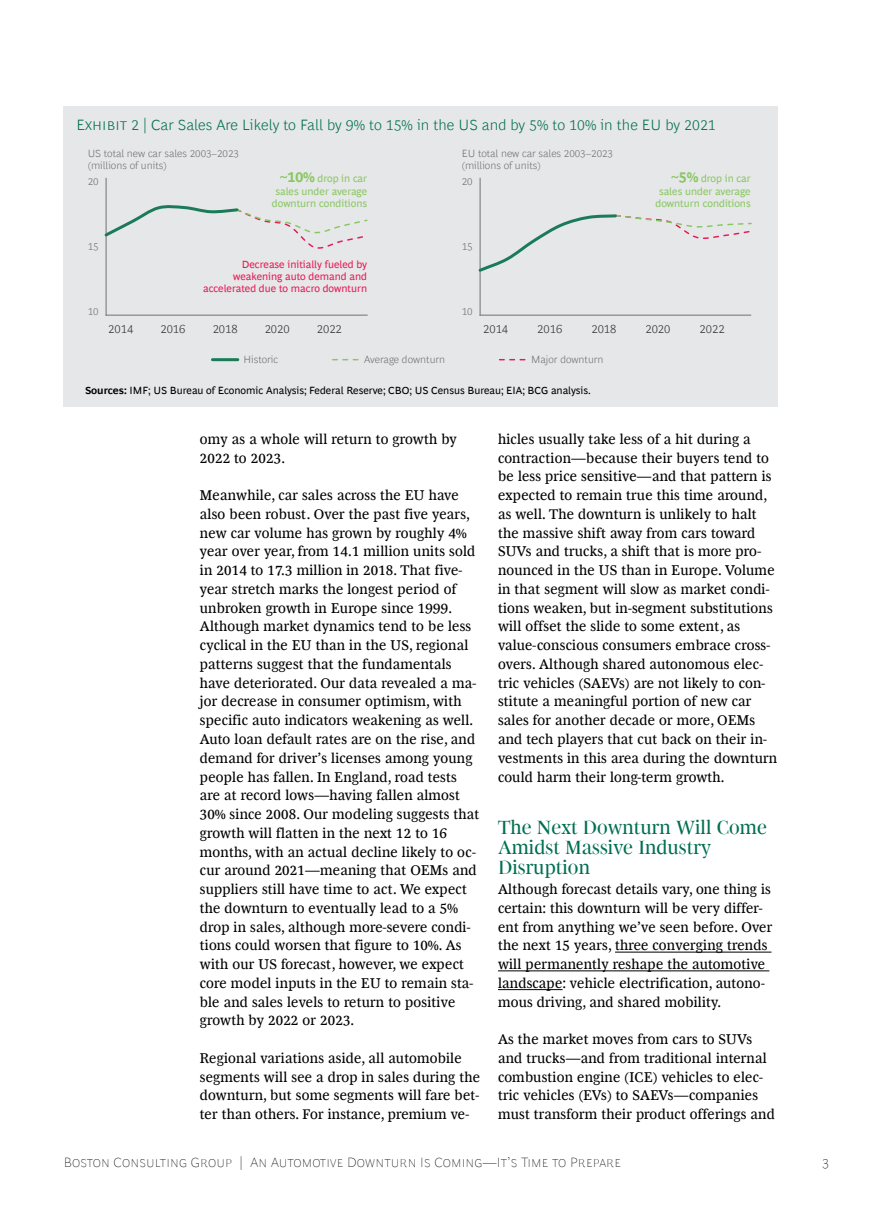
<style>
.page{position:relative;width:893px;height:1212px;background:#fff}
.page>*{position:absolute;margin:0;border:0;box-sizing:border-box;transform-origin:0 0}
.t1{font:19.5px/20.2px "Henderson BCG Serif Head";letter-spacing:.005em;color:#006f51}
.t2{font:300 15px "Henderson BCG Sans";letter-spacing:.005em;color:#006f51}
.t3{font:14.25px/18.8px "Henderson BCG Serif";letter-spacing:.015em;color:#000}
.t4{font:100 13.5px "Henderson BCG Sans";letter-spacing:.01em;color:#000}
.t5{font:300 12px "Henderson BCG Sans";color:#343333}
.t6{font:300 10.5px/12px "Henderson BCG Sans";color:#717171}
.t7{font:10.5px/12px "Henderson BCG Sans";color:#89c763;text-align:right}
.t8{font:10.5px "Henderson BCG Sans";color:#000}
.t9{font:10.5px/12px "Henderson BCG Sans";color:#e61955;text-align:right}
.s1{font-weight:700;font-size:15px}
.s2{font-weight:700}
</style>
<div class="page">
<hr style="left:615px;top:951px;width:156px;height:1px;background:#000">
<hr style="left:498px;top:970px;width:271px;height:1px;background:#000">
<hr style="left:498px;top:989px;width:65px;height:1px;background:#000">
<div style="left:64px;top:106px;width:714px;height:300px;background:#e6e7e8"></div>
<hr style="left:106px;top:178px;width:1px;height:137px;background:#717171">
<hr style="left:106px;top:315px;width:261px;height:1px;background:#717171">
<hr style="left:480px;top:178px;width:1px;height:137px;background:#717171">
<hr style="left:480px;top:315px;width:271px;height:1px;background:#717171">
<svg style="left:104px;top:202px;width:264px;height:47px"></svg>
<svg style="left:478px;top:212px;width:274px;height:62px"></svg>
<hr style="left:212px;top:358px;width:26px;height:3px;background:#1b7b58">
<svg style="left:332px;top:359px;width:27px;height:1px"></svg>
<svg style="left:499px;top:359px;width:26px;height:1px"></svg>
<p class="t2" style="left:77px;top:114px;width:641px">Exhibit 2 | Car Sales Are Likely to Fall by 9% to 15% in the US and by 5% to 10% in the EU by 2021</p>
<p class="t6" style="left:88px;top:146px;width:153px">US total new car sales 2003–2023 (millions of units)</p>
<p class="t6" style="left:88px;top:175px;width:12px">20</p>
<p class="t7" style="left:272px;top:172px;width:97px"><span class="s1">~10%</span> drop in car sales under average downturn conditions</p>
<p class="t6" style="left:462px;top:146px;width:153px">EU total new car sales 2003–2023 (millions of units)</p>
<p class="t6" style="left:462px;top:175px;width:12px">20</p>
<p class="t7" style="left:655px;top:172px;width:97px"><span class="s1">~5%</span> drop in car sales under average downturn conditions</p>
<p class="t6" style="left:88px;top:240px;width:12px">15</p>
<p class="t6" style="left:462px;top:240px;width:12px">15</p>
<p class="t9" style="left:203px;top:257px;width:165px">Decrease initially fueled by weakening auto demand and accelerated due to macro downturn</p>
<p class="t6" style="left:88px;top:305px;width:12px">10</p>
<p class="t6" style="left:462px;top:305px;width:12px">10</p>
<p class="t5" style="left:108px;top:320px;width:26px">2014</p>
<p class="t5" style="left:160px;top:320px;width:26px">2016</p>
<p class="t5" style="left:213px;top:320px;width:26px">2018</p>
<p class="t5" style="left:265px;top:320px;width:26px">2020</p>
<p class="t5" style="left:317px;top:320px;width:26px">2022</p>
<p class="t5" style="left:483px;top:320px;width:26px">2014</p>
<p class="t5" style="left:537px;top:320px;width:26px">2016</p>
<p class="t5" style="left:591px;top:320px;width:26px">2018</p>
<p class="t5" style="left:645px;top:320px;width:26px">2020</p>
<p class="t5" style="left:700px;top:320px;width:26px">2022</p>
<p class="t6" style="left:243px;top:352px;width:36px">Historic</p>
<p class="t6" style="left:364px;top:352px;width:83px">Average downturn</p>
<p class="t6" style="left:531px;top:352px;width:74px">Major downturn</p>
<p class="t8" style="left:85px;top:382px;width:507px"><span class="s2">Sources:</span> IMF; US Bureau of Economic Analysis; Federal Reserve; CBO; US Census Bureau; EIA; BCG analysis.</p>
<p class="t3" style="left:200px;top:428px;width:258px">omy as a whole will return to growth by<br>2022 to 2023.</p>
<p class="t3" style="left:200px;top:485px;width:281px">Meanwhile, car sales across the EU have also been robust. Over the past five years, new car volume has grown by roughly 4% year over year, from 14.1 million units sold in 2014 to 17.3 million in 2018. That five&shy;year stretch marks the longest period of unbroken growth in Europe since 1999.<br>Although market dynamics tend to be less cyclical in the EU than in the US, regional patterns suggest that the fundamentals have deteriorated. Our data revealed a ma&shy;jor decrease in consumer optimism, with specific auto indicators weakening as well.<br>Auto loan default rates are on the rise, and demand for driver’s licenses among young people has fallen. In England, road tests are at record lows—having fallen almost 30% since 2008. Our modeling suggests that growth will flatten in the next 12 to 16 months, with an actual decline likely to oc&shy;cur around 2021—meaning that OEMs and suppliers still have time to act. We expect the downturn to eventually lead to a 5% drop in sales, although more-severe condi&shy;tions could worsen that figure to 10%. As with our US forecast, however, we expect core model inputs in the EU to remain sta&shy;ble and sales levels to return to positive growth by 2022 or 2023.</p>
<p class="t3" style="left:200px;top:1047px;width:282px">Regional variations aside, all automobile segments will see a drop in sales during the downturn, but some segments will fare bet&shy;ter than others. For instance, premium ve-</p>
<p class="t3" style="left:498px;top:428px;width:281px">hicles usually take less of a hit during a contraction—because their buyers tend to be less price sensitive—and that pattern is expected to remain true this time around, as well. The downturn is unlikely to halt the massive shift away from cars toward SUVs and trucks, a shift that is more pro&shy;nounced in the US than in Europe. Volume in that segment will slow as market condi&shy;tions weaken, but in-segment substitutions will offset the slide to some extent, as value--conscious consumers embrace cross&shy;overs. Although shared autonomous elec&shy;tric vehicles (SAEVs) are not likely to con&shy;stitute a meaningful portion of new car sales for another decade or more, OEMs and tech players that cut back on their in&shy;vestments in this area during the downturn could harm their long-term growth.</p>
<h1 class="t1" style="left:498px;top:815px;width:270px">The Next Downturn Will Come<br>Amidst Massive Industry<br>Disruption</h1>
<p class="t3" style="left:498px;top:878px;width:276px">Although forecast details vary, one thing is certain: this downturn will be very differ&shy;ent from anything we’ve seen before. Over the next 15 years, three converging trends will permanently reshape the automotive landscape: vehicle electrification, autono&shy;mous driving, and shared mobility.</p>
<p class="t3" style="left:498px;top:1029px;width:278px">As the market moves from cars to SUVs and trucks—and from traditional internal combustion engine (ICE) vehicles to elec&shy;tric vehicles (EVs) to SAEVs—companies must transform their product offerings and</p>
<p class="t4" style="left:64px;top:1152px;width:559px">Boston Consulting Group | An Automotive Downturn Is Coming—It’s Time to Prepare</p>
<p class="t4" style="left:822px;top:1152px;width:9px">3</p>
</div>
